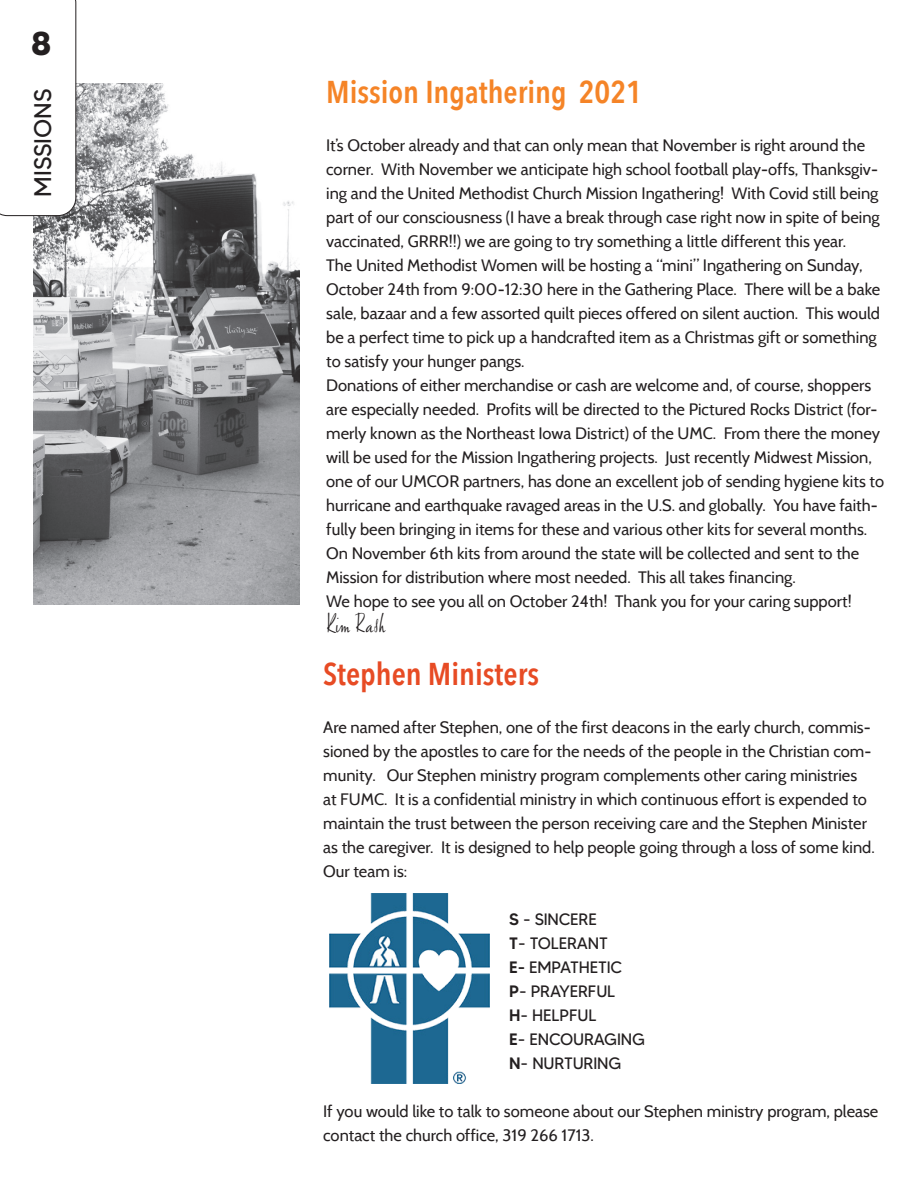
<style>
.page{position:relative;width:918px;height:1188px;background:#fff}
.page>*{position:absolute;margin:0;border:0;box-sizing:border-box;transform-origin:0 0}
.t1{font:700 33px "MADETOMMY";color:#231f20}
.t2{font:600 31.5px "Avenir Next Condensed";color:#f58427}
.t3{font:600 31.5px "Avenir Next Condensed";color:#e74b24}
.t4{font:30px "Amethyste";color:#231f20}
.t5{font:24px "MADETOMMY";color:#231f20}
.t6{font:16.5px/24px "Cabin";color:#231f20}
.t7{font:16.5px "MADETOMMY";letter-spacing:-.01em;color:#231f20}
.s1{font-weight:500}
</style>
<div class="page">
<img style="left:34px;top:83px;width:265px;height:522px">
<svg style="left:0;top:0;width:76px;height:216px"></svg>
<img style="left:330px;top:894px;width:159px;height:189px">
<p class="t1" style="left:31px;top:23px;width:22px">8</p>
<p class="t5" style="left:28px;top:197px;width:109px;rotate:-90deg">MISSIONS</p>
<p class="t2" style="left:326px;top:65px;width:317px">Mission Ingathering 2021</p>
<p class="t6" style="left:326px;top:133px;width:555px">It’s October already and that can only mean that November is right around the corner. With November we anticipate high school football play-offs, Thanksgiv&shy;ing and the United Methodist Church Mission Ingathering! With Covid still being part of our consciousness (I have a break through case right now in spite of being vaccinated, GRRR!!) we are going to try something a little different this year.</p>
<p class="t6" style="left:326px;top:253px;width:555px">The United Methodist Women will be hosting a “mini” Ingathering on Sunday, October 24th from 9:00-12:30 here in the Gathering Place. There will be a bake sale, bazaar and a few assorted quilt pieces offered on silent auction. This would be a perfect time to pick up a handcrafted item as a Christmas gift or something to satisfy your hunger pangs.</p>
<p class="t6" style="left:326px;top:373px;width:559px">Donations of either merchandise or cash are welcome and, of course, shoppers are especially needed. Profits will be directed to the Pictured Rocks District (for&shy;merly known as the Northeast Iowa District) of the UMC. From there the money will be used for the Mission Ingathering projects. Just recently Midwest Mission, one of our UMCOR partners, has done an excellent job of sending hygiene kits to hurricane and earthquake ravaged areas in the U.S. and globally. You have faith&shy;fully been bringing in items for these and various other kits for several months.<br>On November 6th kits from around the state will be collected and sent to the Mission for distribution where most needed. This all takes financing.</p>
<p class="t6" style="left:326px;top:589px;width:527px">We hope to see you all on October 24th! Thank you for your caring support!</p>
<p class="t4" style="left:326px;top:609px;width:61px">Kim Rash</p>
<p class="t3" style="left:323px;top:647px;width:217px">Stephen Ministers</p>
<p class="t6" style="left:323px;top:716px;width:553px">Are named after Stephen, one of the first deacons in the early church, commis&shy;sioned by the apostles to care for the needs of the people in the Christian com&shy;munity. Our Stephen ministry program complements other caring ministries<br>at FUMC. It is a confidential ministry in which continuous effort is expended to maintain the trust between the person receiving care and the Stephen Minister as the caregiver. It is designed to help people going through a loss of some kind.<br>Our team is:</p>
<p class="t7" style="left:509px;top:910px;width:89px"><span class="s1">S</span> - SINCERE</p>
<p class="t7" style="left:509px;top:934px;width:100px"><span class="s1">T</span>- TOLERANT</p>
<p class="t7" style="left:509px;top:958px;width:114px"><span class="s1">E-</span> EMPATHETIC</p>
<p class="t7" style="left:509px;top:982px;width:108px"><span class="s1">P</span>- PRAYERFUL</p>
<p class="t7" style="left:509px;top:1006px;width:89px"><span class="s1">H</span>- HELPFUL</p>
<p class="t7" style="left:509px;top:1030px;width:137px"><span class="s1">E</span>- ENCOURAGING</p>
<p class="t7" style="left:509px;top:1054px;width:113px"><span class="s1">N</span>- NURTURING</p>
<p class="t6" style="left:323px;top:1100px;width:557px">If you would like to talk to someone about our Stephen ministry program, please contact the church office, 319 266 1713.</p>
</div>
